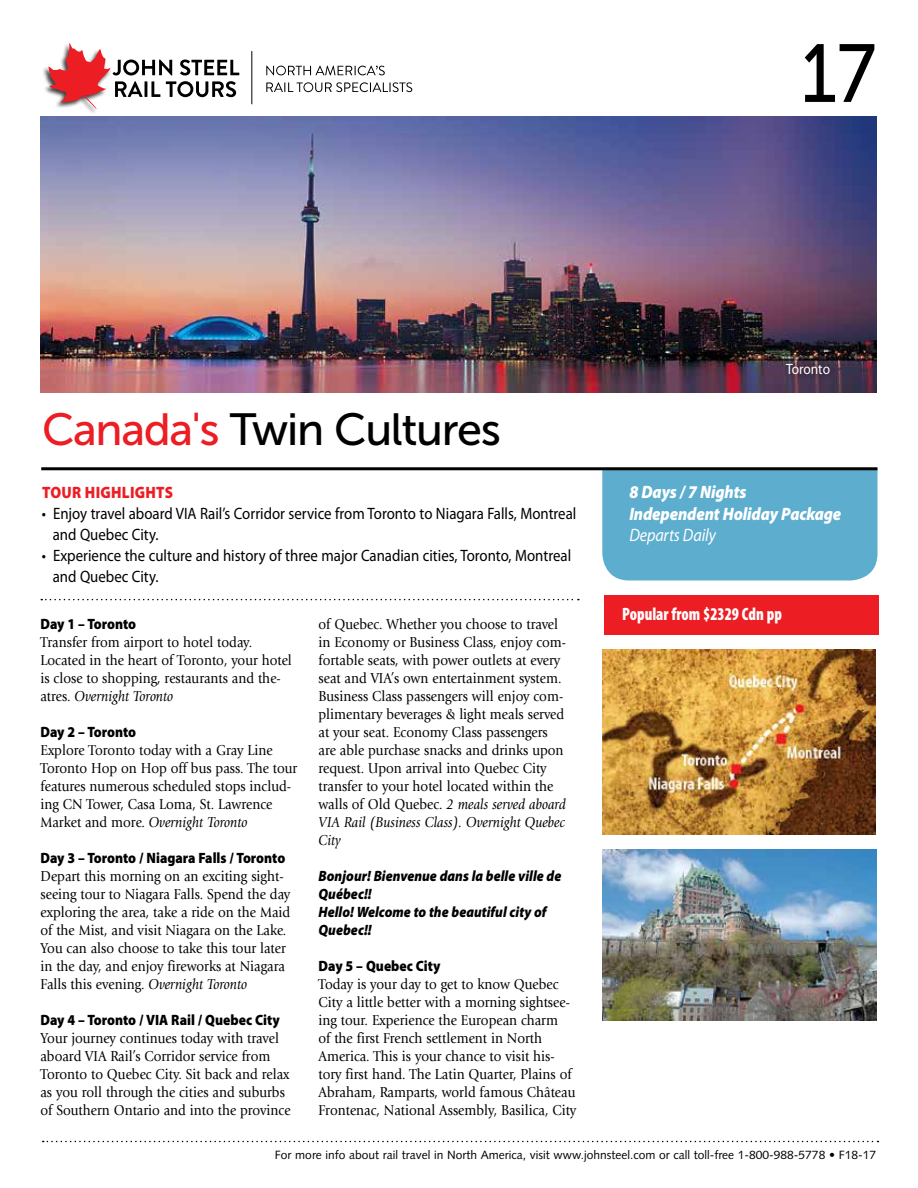
<style>
.page{position:relative;width:918px;height:1188px;background:#fff}
.page>*{position:absolute;margin:0;border:0;box-sizing:border-box;transform-origin:0 0}
.t1{font:81.9px "Museo Sans 500";color:#000;scale:.9 1}
.t2{font:45px "Museo Sans 500";letter-spacing:-.03em;color:#000}
.t3{font:italic 900 18px/21.6px "Myriad Pro";letter-spacing:-.01em;color:#fff;scale:.9 1}
.t4{font:900 condensed 18px "Myriad Pro";color:#fff;scale:.9 1}
.t5{font:italic 18px "Myriad Pro";letter-spacing:-.01em;color:#fff;scale:.9 1}
.t6{font:16.5px/21px "Myriad Pro";color:#000;scale:.9 1}
.t7{font:900 16.5px "Myriad Pro";letter-spacing:.02em;color:#ed1d24;scale:.9 1}
.t8{font:15px/18px "Giovanni";color:#000;scale:.9 1}
.t9{font:900 15px "Myriad Pro";color:#000;scale:.9 1}
.t10{font:italic 900 15px/18px "Myriad Pro";color:#000;scale:.9 1}
.t11{font:15px "Myriad Pro";letter-spacing:-.005em;color:#fff;scale:.9 1}
.t12{font:12px "Syntax";color:#000}
.s1{color:#ed1d24}
.s2{font-style:italic}
</style>
<div class="page">
<div style="left:602px;top:470px;width:276px;height:110px;background:#5cadce"></div>
<img style="left:40px;top:117px;width:837px;height:276px">
<img style="left:602px;top:650px;width:274px;height:184px">
<svg style="left:43px;top:1141px;width:836px;height:1px"></svg>
<hr style="left:41px;top:467px;width:837px;height:3px;background:#000">
<svg style="left:41px;top:599px;width:538px;height:1px"></svg>
<div style="left:604px;top:596px;width:274px;height:39px;background:#ed1d24"></div>
<img style="left:602px;top:850px;width:275px;height:171px">
<svg style="left:266px;top:66px;width:119px;height:9px"></svg>
<svg style="left:266px;top:82px;width:146px;height:10px"></svg>
<hr style="left:251px;top:51px;width:1px;height:53px;background:#000">
<img style="left:40px;top:66px;width:73px;height:51px">
<svg style="left:49px;top:43px;width:190px;height:66px"></svg>
<div style="left:779px;top:356px;width:58px;height:26px;background:#000;opacity:.75"></div>
<h1 class="t1" style="left:801px;top:29px;width:85px">17</h1>
<h2 class="t2" style="left:42px;top:404px;width:460px"><span class="s1">Canada's</span> Twin Cultures</h2>
<p class="t7" style="left:42px;top:483px;width:147px">TOUR HIGHLIGHTS</p>
<p class="t6" style="left:53px;top:503px;width:583px;text-indent:-11px">• Enjoy travel aboard VIA Rail’s Corridor service from Toronto to Niagara Falls, Montreal and Quebec City.</p>
<p class="t6" style="left:53px;top:545px;width:578px;text-indent:-11px">• Experience the culture and history of three major Canadian cities, Toronto, Montreal and Quebec City.</p>
<p class="t9" style="left:40px;top:615px;width:108px">Day 1 – Toronto</p>
<p class="t8" style="left:40px;top:633px;width:281px">Transfer from airport to hotel today.<br>Located in the heart of Toronto, your hotel is close to shopping, restaurants and the&shy;atres. <span class="s2">Overnight Toronto</span></p>
<p class="t9" style="left:40px;top:723px;width:108px">Day 2 – Toronto</p>
<p class="t8" style="left:40px;top:741px;width:287px">Explore Toronto today with a Gray Line Toronto Hop on Hop off bus pass. The tour features numerous scheduled stops includ&shy;ing CN Tower, Casa Loma, St. Lawrence Market and more. <span class="s2">Overnight Toronto</span></p>
<p class="t9" style="left:40px;top:849px;width:273px">Day 3 – Toronto / Niagara Falls / Toronto</p>
<p class="t8" style="left:40px;top:867px;width:279px">Depart this morning on an exciting sight&shy;seeing tour to Niagara Falls. Spend the day exploring the area, take a ride on the Maid of the Mist, and visit Niagara on the Lake.<br>You can also choose to take this tour later in the day, and enjoy fireworks at Niagara Falls this evening. <span class="s2">Overnight Toronto</span></p>
<p class="t9" style="left:40px;top:1011px;width:267px">Day 4 – Toronto / VIA Rail / Quebec City</p>
<p class="t8" style="left:40px;top:1029px;width:279px">Your journey continues today with travel aboard VIA Rail’s Corridor service from Toronto to Quebec City. Sit back and relax as you roll through the cities and suburbs of Southern Ontario and into the province</p>
<p class="t8" style="left:319px;top:615px;width:277px">of Quebec. Whether you choose to travel in Economy or Business Class, enjoy com&shy;fortable seats, with power outlets at every seat and VIA’s own entertainment system.<br>Business Class passengers will enjoy com&shy;plimentary beverages &amp; light meals served at your seat. Economy Class passengers are able purchase snacks and drinks upon request. Upon arrival into Quebec City transfer to your hotel located within the walls of Old Quebec. <span class="s2">2 meals served aboard VIA Rail (Business Class). Overnight Quebec City</span></p>
<p class="t10" style="left:319px;top:867px;width:271px">Bonjour! Bienvenue dans la belle ville de<br>Québec!!<br>Hello! Welcome to the beautiful city of<br>Quebec!!</p>
<p class="t9" style="left:319px;top:957px;width:137px">Day 5 – Quebec City</p>
<p class="t8" style="left:319px;top:975px;width:288px">Today is your day to get to know Quebec City a little better with a morning sightsee&shy;ing tour. Experience the European charm<br>of the first French settlement in North America. This is your chance to visit his&shy;tory first hand. The Latin Quarter, Plains of Abraham, Ramparts, world famous Château Frontenac, National Assembly, Basilica, City</p>
<p class="t11" style="left:786px;top:360px;width:50px">Toronto</p>
<p class="t3" style="left:629px;top:481px;width:237px">8 Days / 7 Nights<br>Independent Holiday Package</p>
<p class="t5" style="left:629px;top:524px;width:98px">Departs Daily</p>
<p class="t4" style="left:622px;top:603px;width:179px">Popular from $2329 Cdn pp</p>
<p class="t12" style="left:275px;top:1148px;width:603px">For more info about rail travel in North America, visit www.johnsteel.com or call toll-free 1-800-988-5778 • F18-17</p>
</div>
